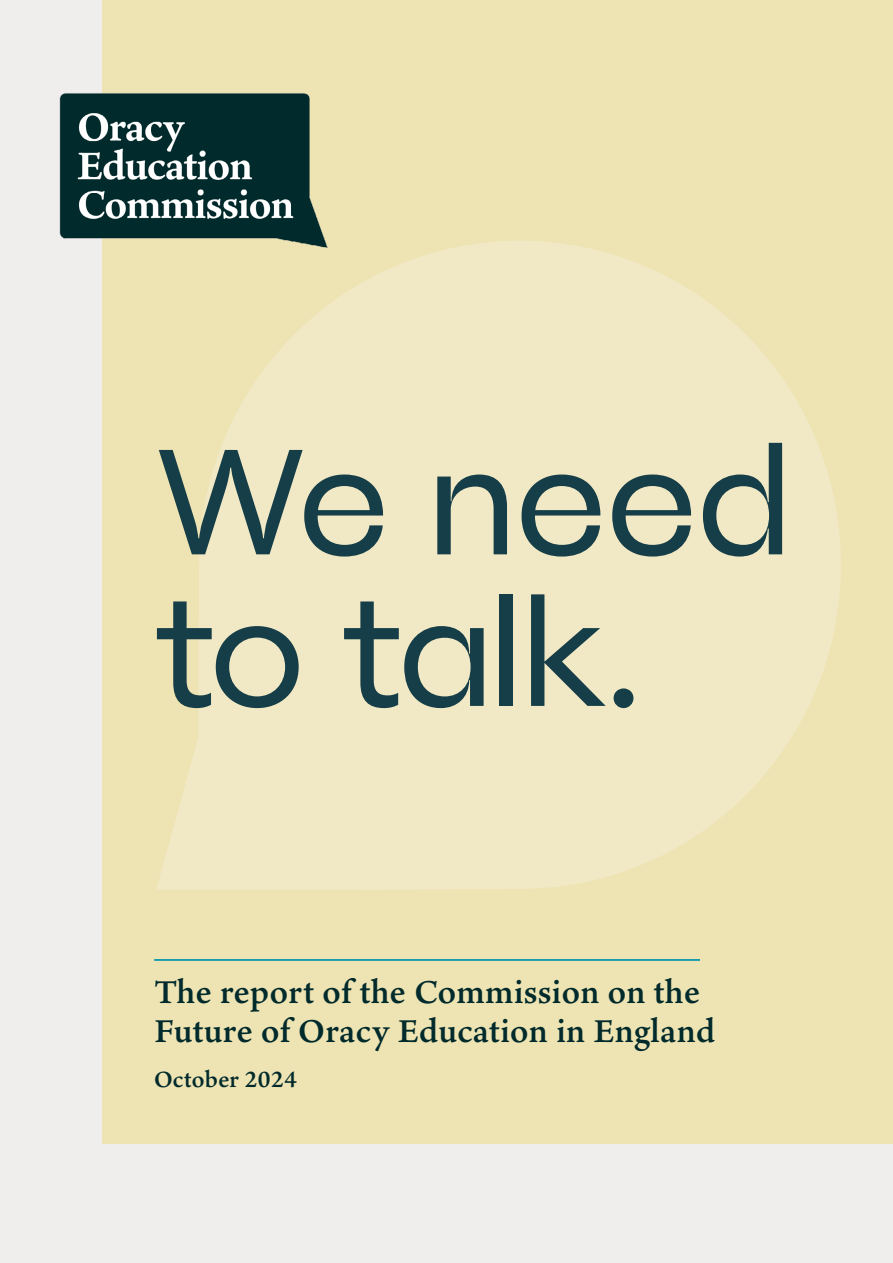
<style>
.page{position:relative;width:893px;height:1263px;background:#f0eded}
.page>*{position:absolute;margin:0;border:0;box-sizing:border-box;transform-origin:0 0}
.t1{font:169.5px/151.5px "Mc Queen";color:#163e48}
.t2{font:34.5px/39px "Ten Oldstyle VF";letter-spacing:.01em;color:#002a2b}
.t3{font:24px "Ten Oldstyle VF";letter-spacing:.01em;color:#002a2b}
</style>
<div class="page">
<div style="left:102px;top:0;width:791px;height:1144px;background:#eee3b2"></div>
<img style="left:59px;top:93px;width:267px;height:148px">
<svg style="left:157px;top:241px;width:684px;height:649px;fill:#f1e9c5"></svg>
<hr style="left:154px;top:959px;width:546px;height:2px;background:#0093af">
<h1 class="t1" style="left:156px;top:426px;width:637px">We need to talk.</h1>
<p class="t2" style="left:154px;top:972px;width:562px">The report of the Commission on the<br>Future of Oracy Education in England</p>
<p class="t3" style="left:154px;top:1063px;width:145px">October 2024</p>
</div>
